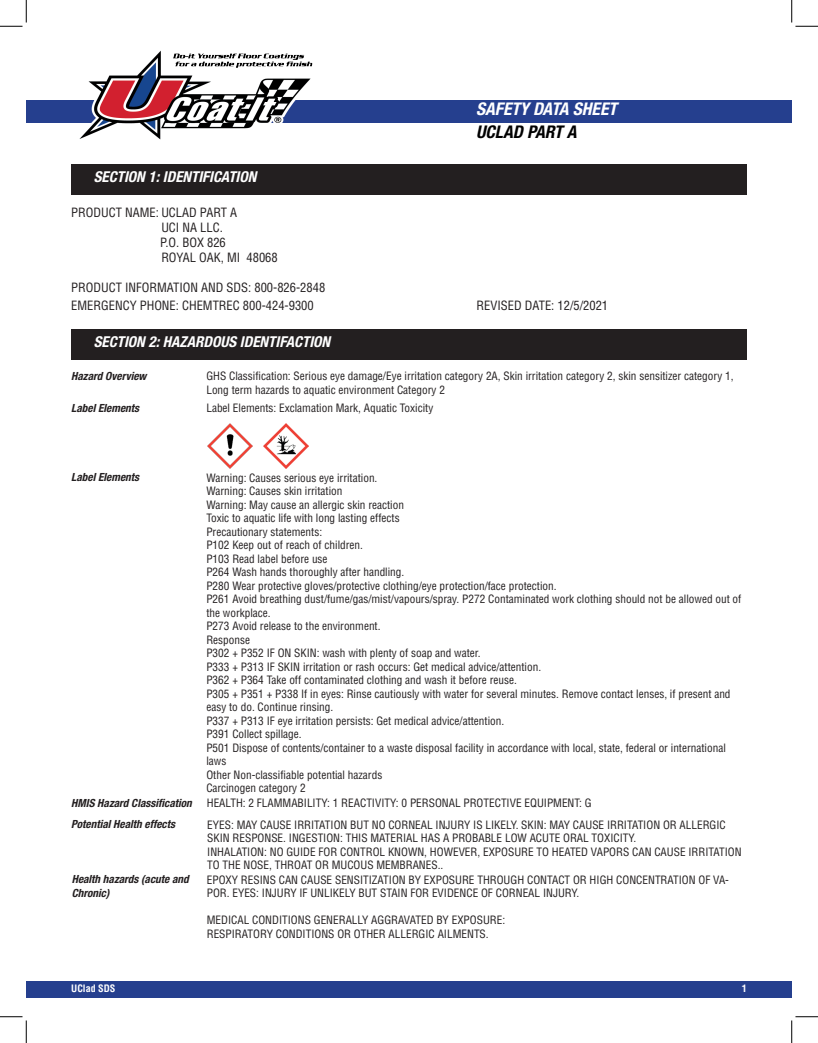
<style>
.page{position:relative;width:818px;height:1043px;background:#fff}
.page>*{position:absolute;margin:0;border:0;box-sizing:border-box;transform-origin:0 0}
.t1{font:italic 700 condensed 17.5px "Helvetica Neue LT Std";color:#fff}
.t2{font:italic 700 condensed 17.5px "Helvetica Neue LT Std";color:#000}
.t3{font:italic 700 condensed 15px "Helvetica Neue LT Std";color:#fff}
.t4{font:condensed 12.5px "Helvetica";color:#231f20}
.t5{font:condensed 11.25px/13.5px "Helvetica";color:#231f20}
.t6{font:italic 700 condensed 11.25px/13.5px "Helvetica Neue LT Std";color:#231f20}
.t7{font:700 condensed 10px "Helvetica";color:#fff}
</style>
<div class="page">
<div style="left:26px;top:100px;width:765px;height:23px;background:#253f8e"></div>
<img style="left:79px;top:50px;width:234px;height:90px">
<div style="left:71px;top:164px;width:675px;height:31px;background:#231f20"></div>
<div style="left:71px;top:329px;width:675px;height:30px;background:#231f20"></div>
<img style="left:207px;top:423px;width:45px;height:45px">
<img style="left:263px;top:423px;width:45px;height:45px">
<div style="left:26px;top:980px;width:765px;height:17px;background:#253f8e"></div>
<svg style="left:0;top:0;width:27px;height:27px"></svg>
<svg style="left:0;top:1016px;width:27px;height:26px"></svg>
<svg style="left:791px;top:0;width:27px;height:27px"></svg>
<svg style="left:791px;top:1016px;width:27px;height:26px"></svg>
<p class="t1" style="left:476px;top:99px;width:142px">SAFETY DATA SHEET</p>
<p class="t2" style="left:476px;top:122px;width:102px">UCLAD PART A</p>
<p class="t3" style="left:94px;top:168px;width:164px">SECTION 1: IDENTIFICATION</p>
<p class="t4" style="left:71px;top:204px;width:167px">PRODUCT NAME: UCLAD PART A</p>
<p class="t4" style="left:161px;top:219px;width:63px">UCI NA LLC.</p>
<p class="t4" style="left:160px;top:234px;width:67px">P.O. BOX 826</p>
<p class="t4" style="left:161px;top:249px;width:118px">ROYAL OAK, MI 48068</p>
<p class="t4" style="left:71px;top:279px;width:255px">PRODUCT INFORMATION AND SDS: 800-826-2848</p>
<p class="t4" style="left:71px;top:297px;width:244px">EMERGENCY PHONE: CHEMTREC 800-424-9300</p>
<p class="t4" style="left:476px;top:297px;width:133px">REVISED DATE: 12/5/2021</p>
<p class="t3" style="left:94px;top:332px;width:238px">SECTION 2: HAZARDOUS IDENTIFACTION</p>
<p class="t6" style="left:71px;top:369px;width:77px">Hazard Overview</p>
<p class="t6" style="left:71px;top:401px;width:69px">Label Elements</p>
<p class="t6" style="left:71px;top:470px;width:69px">Label Elements</p>
<p class="t5" style="left:206px;top:369px;width:528px">GHS Classification: Serious eye damage/Eye irritation category 2A, Skin irritation category 2, skin sensitizer category 1,<br>Long term hazards to aquatic environment Category 2</p>
<p class="t5" style="left:206px;top:401px;width:228px">Label Elements: Exclamation Mark, Aquatic Toxicity</p>
<p class="t5" style="left:206px;top:470px;width:172px">Warning: Causes serious eye irritation.</p>
<p class="t5" style="left:206px;top:484px;width:137px">Warning: Causes skin irritation</p>
<p class="t5" style="left:206px;top:497px;width:199px">Warning: May cause an allergic skin reaction</p>
<p class="t5" style="left:206px;top:511px;width:195px">Toxic to aquatic life with long lasting effects</p>
<p class="t5" style="left:206px;top:524px;width:117px">Precautionary statements:</p>
<p class="t5" style="left:206px;top:538px;width:158px">P102 Keep out of reach of children.</p>
<p class="t5" style="left:206px;top:551px;width:123px">P103 Read label before use</p>
<p class="t5" style="left:206px;top:565px;width:199px">P264 Wash hands thoroughly after handling.</p>
<p class="t5" style="left:206px;top:578px;width:351px">P280 Wear protective gloves/protective clothing/eye protection/face protection.</p>
<p class="t5" style="left:206px;top:592px;width:536px">P261 Avoid breathing dust/fume/gas/mist/vapours/spray. P272 Contaminated work clothing should not be allowed out of the workplace.</p>
<p class="t5" style="left:206px;top:619px;width:176px">P273 Avoid release to the environment.</p>
<p class="t5" style="left:206px;top:632px;width:45px">Response</p>
<p class="t5" style="left:206px;top:646px;width:276px">P302 + P352 IF ON SKIN: wash with plenty of soap and water.</p>
<p class="t5" style="left:206px;top:659px;width:336px">P333 + P313 IF SKIN irritation or rash occurs: Get medical advice/attention.</p>
<p class="t5" style="left:206px;top:673px;width:312px">P362 + P364 Take off contaminated clothing and wash it before reuse.</p>
<p class="t5" style="left:206px;top:686px;width:525px">P305 + P351 + P338 If in eyes: Rinse cautiously with water for several minutes. Remove contact lenses, if present and easy to do. Continue rinsing.</p>
<p class="t5" style="left:206px;top:713px;width:299px">P337 + P313 IF eye irritation persists: Get medical advice/attention.</p>
<p class="t5" style="left:206px;top:727px;width:97px">P391 Collect spillage.</p>
<p class="t5" style="left:206px;top:740px;width:521px">P501 Dispose of contents/container to a waste disposal facility in accordance with local, state, federal or international laws</p>
<p class="t5" style="left:206px;top:767px;width:177px">Other Non-classifiable potential hazards</p>
<p class="t5" style="left:206px;top:781px;width:101px">Carcinogen category 2</p>
<p class="t6" style="left:71px;top:796px;width:122px">HMIS Hazard Classification</p>
<p class="t5" style="left:207px;top:796px;width:386px">HEALTH: 2 FLAMMABILITY: 1 REACTIVITY: 0 PERSONAL PROTECTIVE EQUIPMENT: G</p>
<p class="t6" style="left:71px;top:817px;width:105px">Potential Health effects</p>
<p class="t5" style="left:207px;top:817px;width:520px">EYES: MAY CAUSE IRRITATION BUT NO CORNEAL INJURY IS LIKELY. SKIN: MAY CAUSE IRRITATION OR ALLERGIC<br>SKIN RESPONSE. INGESTION: THIS MATERIAL HAS A PROBABLE LOW ACUTE ORAL TOXICITY.</p>
<p class="t5" style="left:207px;top:844px;width:536px">INHALATION: NO GUIDE FOR CONTROL KNOWN, HOWEVER, EXPOSURE TO HEATED VAPORS CAN CAUSE IRRITATION<br>TO THE NOSE, THROAT OR MUCOUS MEMBRANES..</p>
<p class="t6" style="left:72px;top:872px;width:119px">Health hazards (acute and<br>Chronic)</p>
<p class="t5" style="left:207px;top:872px;width:523px">EPOXY RESINS CAN CAUSE SENSITIZATION BY EXPOSURE THROUGH CONTACT OR HIGH CONCENTRATION OF VA-<br>POR. EYES: INJURY IF UNLIKELY BUT STAIN FOR EVIDENCE OF CORNEAL INJURY.</p>
<p class="t5" style="left:207px;top:913px;width:300px">MEDICAL CONDITIONS GENERALLY AGGRAVATED BY EXPOSURE:</p>
<p class="t5" style="left:207px;top:926px;width:283px">RESPIRATORY CONDITIONS OR OTHER ALLERGIC AILMENTS.</p>
<p class="t7" style="left:71px;top:982px;width:46px">UClad SDS</p>
<p class="t7" style="left:741px;top:982px;width:6px">1</p>
</div>
